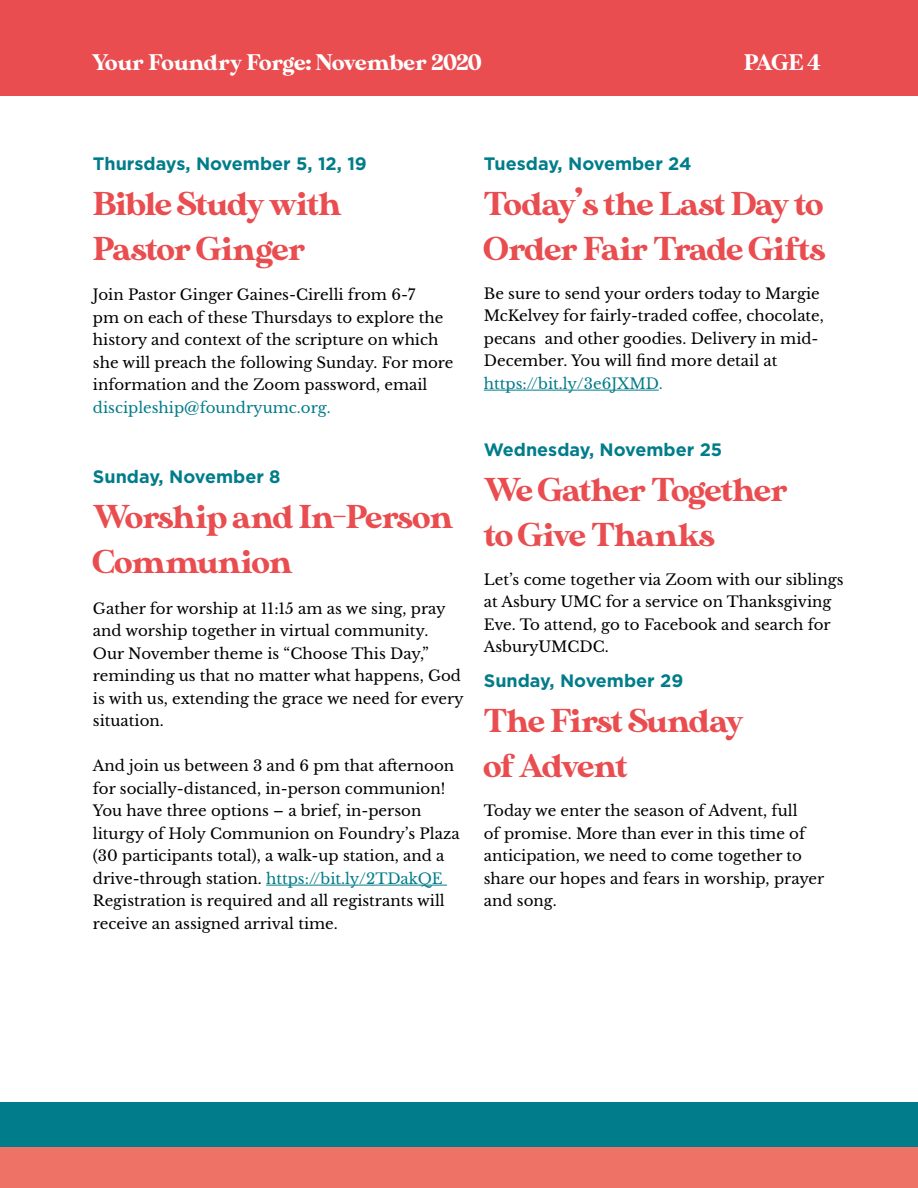
<style>
.page{position:relative;width:918px;height:1188px;background:#fff}
.page>*{position:absolute;margin:0;border:0;box-sizing:border-box;transform-origin:0 0}
.t1{font:33px/45px "MADE Sunflower";letter-spacing:-.03em;color:#e94d50}
.t2{font:22.5px "MADE Sunflower";letter-spacing:-.01em;color:#fff}
.t3{font:700 18px "Gotham";color:#007c8a}
.t4{font:15px/22.5px "Libre Baskerville";color:#000}
.t5{font:15px "Libre Baskerville";color:#007c8a}
.s1{color:#007c8a}
</style>
<div class="page">
<hr style="left:266px;top:885px;width:181px;height:1px;background:#007c8a">
<div style="left:0;top:0;width:918px;height:95px;background:#e94d50"></div>
<hr style="left:484px;top:390px;width:175px;height:1px;background:#007c8a">
<div style="left:0;top:1102px;width:918px;height:54px;background:#007c8a"></div>
<div style="left:0;top:1148px;width:918px;height:40px;background:#ee7266"></div>
<h2 class="t2" style="left:92px;top:49px;width:391px">Your Foundry Forge: November 2020</h2>
<h2 class="t2" style="left:744px;top:49px;width:78px">PAGE 4</h2>
<p class="t3" style="left:93px;top:152px;width:275px">Thursdays, November 5, 12, 19</p>
<h1 class="t1" style="left:93px;top:183px;width:250px">Bible Study with<br>Pastor Ginger</h1>
<p class="t4" style="left:93px;top:284px;width:362px">Join Pastor Ginger Gaines-Cirelli from 6-7<br>pm on each of these Thursdays to explore the history and context of the scripture on which she will preach the following Sunday. For more information and the Zoom password, email</p>
<p class="t5" style="left:93px;top:398px;width:239px">discipleship@foundryumc.org.</p>
<p class="t3" style="left:93px;top:465px;width:189px">Sunday, November 8</p>
<h1 class="t1" style="left:93px;top:497px;width:362px">Worship and In-Person<br>Communion</h1>
<p class="t4" style="left:93px;top:597px;width:372px">Gather for worship at 11:15 am as we sing, pray and worship together in virtual community.<br>Our November theme is “Choose This Day,” reminding us that no matter what happens, God is with us, extending the grace we need for every situation.</p>
<p class="t4" style="left:93px;top:755px;width:368px">And join us between 3 and 6 pm that afternoon for socially-distanced, in-person communion!<br>You have three options – a brief, in-person liturgy of Holy Communion on Foundry’s Plaza (30 participants total), a walk-up station, and a drive-through station. <span class="s1">https://bit.ly/2TDakQE </span>Registration is required and all registrants will receive an assigned arrival time.</p>
<p class="t3" style="left:484px;top:152px;width:209px">Tuesday, November 24</p>
<h1 class="t1" style="left:484px;top:183px;width:343px">Today’s the Last Day to<br>Order Fair Trade Gifts</h1>
<p class="t4" style="left:484px;top:282px;width:342px">Be sure to send your orders today to Margie McKelvey for fairly-traded coffee, chocolate, pecans and other goodies. Delivery in mid-December. You will find more detail at</p>
<p class="t5" style="left:484px;top:374px;width:180px">https://bit.ly/3e6JXMD.</p>
<p class="t3" style="left:484px;top:438px;width:240px">Wednesday, November 25</p>
<h1 class="t1" style="left:484px;top:470px;width:306px">We Gather Together to Give Thanks</h1>
<p class="t4" style="left:484px;top:568px;width:361px">Let’s come together via Zoom with our siblings at Asbury UMC for a service on Thanksgiving Eve. To attend, go to Facebook and search for AsburyUMCDC.</p>
<p class="t3" style="left:484px;top:669px;width:201px">Sunday, November 29</p>
<h1 class="t1" style="left:484px;top:701px;width:261px">The First Sunday of Advent</h1>
<p class="t4" style="left:484px;top:800px;width:342px">Today we enter the season of Advent, full<br>of promise. More than ever in this time of anticipation, we need to come together to share our hopes and fears in worship, prayer and song.</p>
</div>
